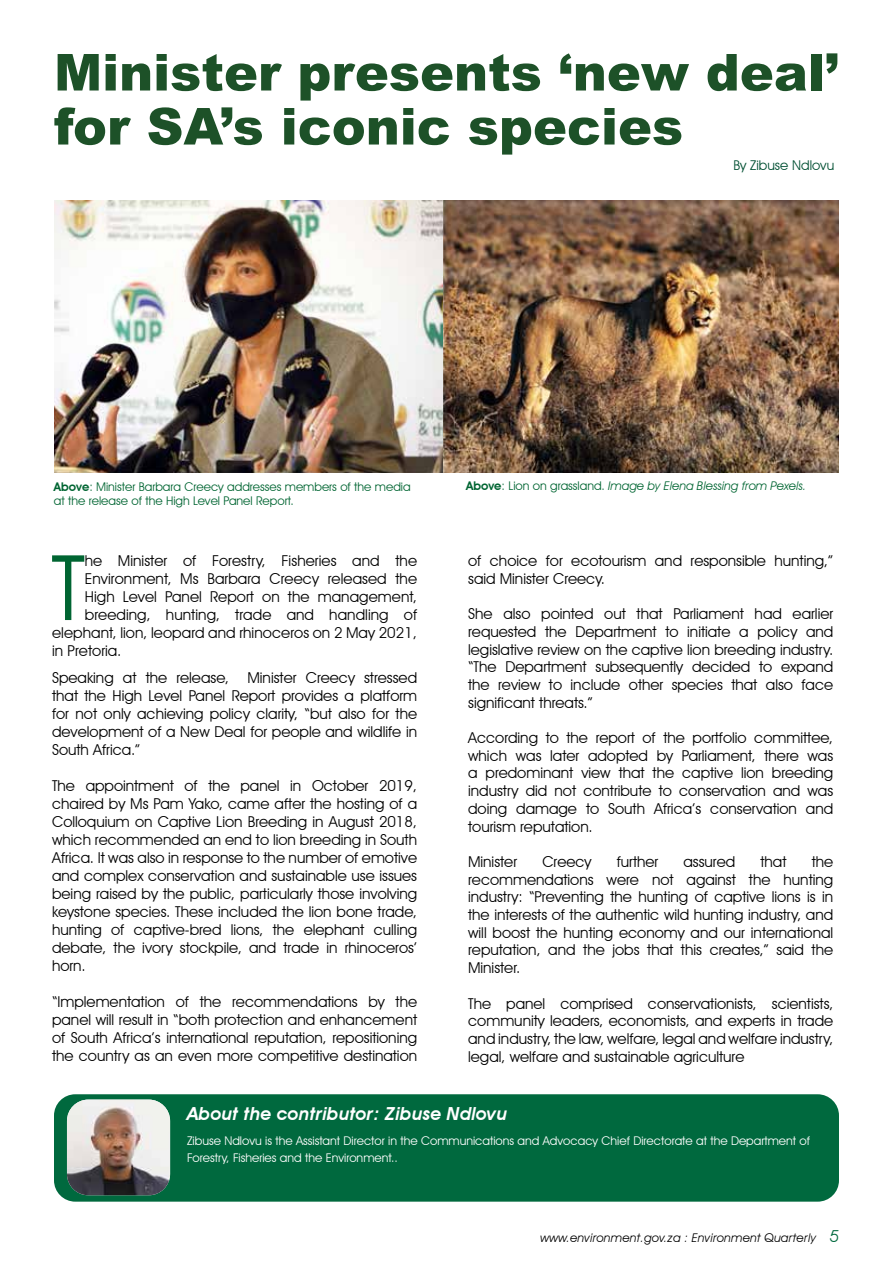
<style>
.page{position:relative;width:893px;height:1263px;background:#fff}
.page>*{position:absolute;margin:0;border:0;box-sizing:border-box;transform-origin:0 0}
.t1{font:90.9px "Avant Garde IT Cby BT";color:#006532}
.t2{font:900 51px/54px "Arial";color:#1d5128}
.t3{font:italic 600 18px "Avant Garde IT Cby BT";letter-spacing:.01em;color:#fff}
.t4{font:15px/17.7px "Avant Garde IT Cby BT";color:#000;text-align:justify}
.t5{font:13.5px "Avant Garde IT Cby BT";color:#004f32}
.t6{font:12px/16.5px "Avant Garde IT Cby BT";color:#fff}
.t7{font:12px/13.5px "Avant Garde IT Cby BT";color:#006532}
.t8{font:italic 12px "Avant Garde IT Cby BT";color:#006532}
.t9{font:italic 12px "Avant Garde IT Cby BT";letter-spacing:.02em;color:#000}
.s1{font-weight:600}
.s2{font-weight:600;font-style:normal}
.s3{font-style:normal}
.s4{font-size:16.5px;color:#00693e}
</style>
<div class="page">
<img style="left:54px;top:200px;width:785px;height:272px">
<div style="left:54px;top:1094px;width:785px;height:108px;background:#00693e;border-radius:21px"></div>
<img style="left:67px;top:1099px;width:103px;height:96px">
<h2 class="t2" style="left:54px;top:44px;width:786px">Minister presents ‘new deal’ for SA’s iconic species</h2>
<p class="t5" style="left:733px;top:157px;width:102px">By Zibuse Ndlovu</p>
<p class="t7" style="left:54px;top:480px;width:358px"><span class="s1">Above</span>: Minister Barbara Creecy addresses members of the media at the release of the High Level Panel Report.</p>
<h1 class="t1" style="left:52px;top:532px;width:35px">T</h1>
<p class="t4" style="left:85px;top:552px;width:334px">he Minister of Forestry, Fisheries and the</p>
<p class="t4" style="left:85px;top:570px;width:334px">Environment, Ms Barbara Creecy released the</p>
<p class="t4" style="left:85px;top:588px;width:334px">High Level Panel Report on the management,</p>
<p class="t4" style="left:85px;top:606px;width:334px">breeding, hunting, trade and handling of</p>
<p class="t4" style="left:52px;top:624px;width:366px">elephant, lion, leopard and rhinoceros on 2 May 2021,</p>
<p class="t4" style="left:52px;top:642px;width:71px">in Pretoria.</p>
<p class="t4" style="left:52px;top:668px;width:367px">Speaking at the release, Minister Creecy stressed that the High Level Panel Report provides a platform for not only achieving policy clarity, “but also for the development of a New Deal for people and wildlife in South Africa.”</p>
<p class="t4" style="left:52px;top:776px;width:367px">The appointment of the panel in October 2019, chaired by Ms Pam Yako, came after the hosting of a Colloquium on Captive Lion Breeding in August 2018, which recommended an end to lion breeding in South Africa. It was also in response to the number of emotive and complex conservation and sustainable use issues being raised by the public, particularly those involving keystone species. These included the lion bone trade, hunting of captive-bred lions, the elephant culling debate, the ivory stockpile, and trade in rhinoceros’ horn.</p>
<p class="t4" style="left:52px;top:992px;width:367px;line-height:18.1px">“Implementation of the recommendations by the panel will result in “both protection and enhancement of South Africa’s international reputation, repositioning the country as an even more competitive destination</p>
<p class="t8" style="left:466px;top:479px;width:342px"><span class="s2">Above</span><span class="s3">: Lion on grassland.</span> Image by Elena Blessing from Pexels.</p>
<p class="t4" style="left:468px;top:552px;width:367px">of choice for ecotourism and responsible hunting,” said Minister Creecy.</p>
<p class="t4" style="left:468px;top:605px;width:367px">She also pointed out that Parliament had earlier requested the Department to initiate a policy and legislative review on the captive lion breeding industry. “The Department subsequently decided to expand the review to include other species that also face significant threats.”</p>
<p class="t4" style="left:468px;top:729px;width:367px">According to the report of the portfolio committee, which was later adopted by Parliament, there was a predominant view that the captive lion breeding industry did not contribute to conservation and was doing damage to South Africa’s conservation and tourism reputation.</p>
<p class="t4" style="left:468px;top:853px;width:50px">Minister</p>
<p class="t4" style="left:542px;top:853px;width:51px">Creecy</p>
<p class="t4" style="left:617px;top:853px;width:43px">further</p>
<p class="t4" style="left:683px;top:853px;width:53px">assured</p>
<p class="t4" style="left:760px;top:853px;width:28px">that</p>
<p class="t4" style="left:468px;top:853px;width:367px;text-indent:343px">the recommendations were not against the hunting industry: “Preventing the hunting of captive lions is in the interests of the authentic wild hunting industry, and will boost the hunting economy and our international reputation, and the jobs that this creates,” said the Minister.</p>
<p class="t4" style="left:468px;top:994px;width:367px">The panel comprised conservationists, scientists, community leaders, economists, and experts in trade and industry, the law, welfare, legal and welfare industry, legal, welfare and sustainable agriculture</p>
<p class="t3" style="left:187px;top:1103px;width:321px">About the contributor: Zibuse Ndlovu</p>
<p class="t6" style="left:187px;top:1133px;width:624px">Zibuse Ndlovu is the Assistant Director in the Communications and Advocacy Chief Directorate at the Department of<br>Forestry, Fisheries and the Environment..</p>
<p class="t9" style="left:540px;top:1230px;width:300px">www.environment.gov.za : Environment Quarterly <span class="s4">5</span></p>
</div>
